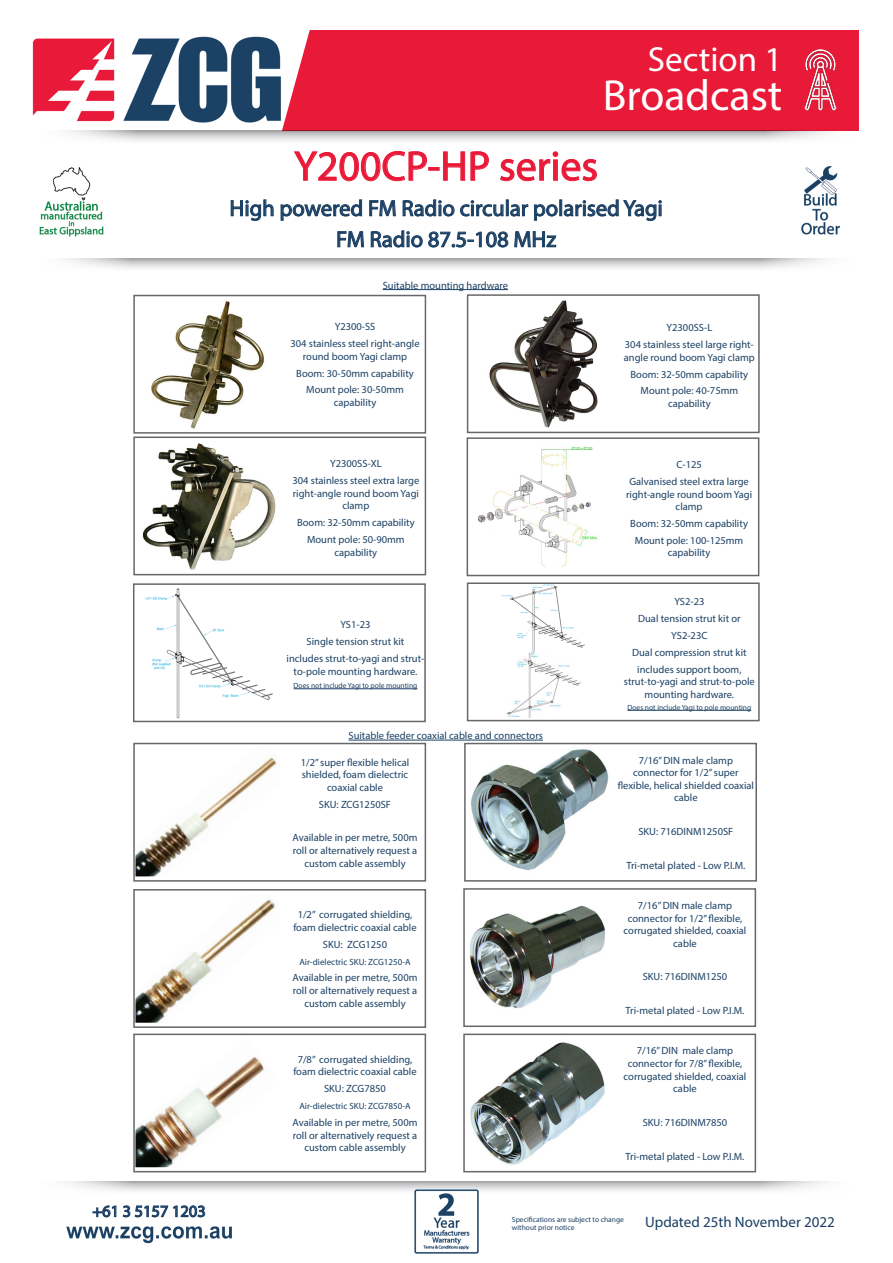
<style>
.page{position:relative;width:893px;height:1263px;background:#fff}
.page>*{position:absolute;margin:0;border:0;box-sizing:border-box;transform-origin:0 0}
.t1{font:43.65px "Myriad Pro";color:#fff}
.t2{font:42px "Myriad Pro";color:#e91938}
.t3{font:34.95px "Myriad Pro";color:#fff}
.t4{font:22.5px "Myriad Pro";color:#1b4064}
.t5{font:16.5px "Myriad Pro";color:#1b4064}
.t6{font:15px "Myriad Pro";color:#1b4064}
.t7{font:10.5px/12.6px "Myriad Pro";color:#1b4064;text-align:center}
.t8{font:9px "Myriad Pro";color:#1b4064}
.t9{font:7.5px "Myriad Pro";color:#1b4064}
</style>
<div class="page">
<img style="left:66px;top:1226px;width:166px;height:17px">
<svg style="left:92px;top:1205px;width:114px;height:13px"></svg>
<svg style="left:64px;top:1181px;width:764px;height:13px"></svg>
<svg style="left:65px;top:259px;width:762px;height:10px"></svg>
<div style="left:273px;top:30px;width:586px;height:101px;background:#e91938"></div>
<svg style="left:68px;top:131px;width:764px;height:10px"></svg>
<svg style="left:230px;top:199px;width:44px;height:22px"></svg>
<svg style="left:280px;top:151px;width:382px;height:97px"></svg>
<img style="left:32px;top:37px;width:250px;height:86px">
<img style="left:414px;top:1190px;width:64px;height:64px">
<img style="left:801px;top:166px;width:39px;height:69px">
<img style="left:785px;top:44px;width:72px;height:72px">
<img style="left:39px;top:167px;width:65px;height:70px">
<div style="left:133px;top:889px;width:293px;height:139px;border:2px solid #67676a"></div>
<div style="left:133px;top:1033px;width:293px;height:139px;border:2px solid #67676a"></div>
<img style="left:135px;top:894px;width:140px;height:129px">
<img style="left:135px;top:1039px;width:129px;height:128px">
<hr style="left:348px;top:740px;width:195px;height:1px;background:#1b4064">
<div style="left:463px;top:888px;width:293px;height:139px;border:2px solid #67676a"></div>
<div style="left:463px;top:1033px;width:293px;height:139px;border:2px solid #67676a"></div>
<img style="left:470px;top:905px;width:135px;height:104px">
<img style="left:470px;top:1042px;width:135px;height:123px">
<div style="left:133px;top:743px;width:293px;height:139px;border:2px solid #67676a"></div>
<img style="left:135px;top:748px;width:142px;height:128px">
<div style="left:464px;top:743px;width:293px;height:139px;border:2px solid #67676a"></div>
<img style="left:466px;top:748px;width:143px;height:128px">
<img style="left:506px;top:651px;width:75px;height:67px">
<img style="left:501px;top:585px;width:84px;height:66px">
<div style="left:133px;top:295px;width:293px;height:139px;border:2px solid #67676a"></div>
<div style="left:467px;top:294px;width:293px;height:139px;border:2px solid #67676a"></div>
<div style="left:467px;top:582px;width:293px;height:139px;border:2px solid #67676a"></div>
<div style="left:133px;top:583px;width:293px;height:139px;border:2px solid #67676a"></div>
<div style="left:133px;top:436px;width:293px;height:139px;border:2px solid #67676a"></div>
<hr style="left:627px;top:710px;width:124px;height:1px;background:#1b4064">
<hr style="left:294px;top:688px;width:123px;height:1px;background:#1b4064">
<img style="left:489px;top:300px;width:109px;height:128px">
<img style="left:145px;top:588px;width:128px;height:130px">
<img style="left:142px;top:443px;width:134px;height:127px">
<img style="left:151px;top:301px;width:113px;height:127px">
<hr style="left:383px;top:289px;width:125px;height:1px;background:#1b4064">
<div style="left:467px;top:437px;width:292px;height:139px;border:2px solid #67676a"></div>
<img style="left:478px;top:446px;width:120px;height:121px">
<p class="t5" style="left:92px;top:1201px;width:115px">+61 3 5157 1203</p>
<p class="t3" style="left:648px;top:38px;width:136px">Section 1</p>
<p class="t1" style="left:603px;top:69px;width:181px">Broadcast</p>
<p class="t2" style="left:294px;top:140px;width:305px">Y200CP-HP series</p>
<p class="t4" style="left:230px;top:194px;width:435px">High powered FM Radio circular polarised Yagi</p>
<p class="t4" style="left:336px;top:225px;width:221px">FM Radio 87.5-108 MHz</p>
<p class="t7" style="left:383px;top:279px;width:127px">Suitable mounting hardware</p>
<p class="t7" style="left:335px;top:320px;width:42px">Y2300-SS</p>
<p class="t7" style="left:290px;top:337px;width:131px">304 stainless steel right-angle round boom Yagi clamp</p>
<p class="t7" style="left:296px;top:367px;width:119px">Boom: 30-50mm capability</p>
<p class="t7" style="left:306px;top:383px;width:99px">Mount pole: 30-50mm capability</p>
<p class="t7" style="left:330px;top:457px;width:53px">Y2300SS-XL</p>
<p class="t7" style="left:292px;top:474px;width:128px">304 stainless steel extra large right-angle round boom Yagi clamp</p>
<p class="t7" style="left:297px;top:516px;width:119px">Boom: 32-50mm capability</p>
<p class="t7" style="left:307px;top:533px;width:99px">Mount pole: 50-90mm capability</p>
<p class="t7" style="left:340px;top:618px;width:32px">YS1-23</p>
<p class="t7" style="left:307px;top:635px;width:99px">Single tension strut kit</p>
<p class="t7" style="left:287px;top:652px;width:139px">includes strut-to-yagi and strut&shy;to-pole mounting hardware.</p>
<p class="t9" style="left:294px;top:681px;width:125px">Does not include Yagi to pole mounting</p>
<p class="t7" style="left:348px;top:729px;width:196px">Suitable feeder coaxial cable and connectors</p>
<p class="t7" style="left:301px;top:756px;width:110px">1/2” super flexible helical shielded, foam dielectric coaxial cable</p>
<p class="t7" style="left:319px;top:798px;width:74px">SKU: ZCG1250SF</p>
<p class="t7" style="left:293px;top:831px;width:126px">Available in per metre, 500m roll or alternatively request a custom cable assembly</p>
<p class="t7" style="left:293px;top:908px;width:125px">1/2” corrugated shielding, foam dielectric coaxial cable</p>
<p class="t7" style="left:323px;top:938px;width:66px">SKU: ZCG1250</p>
<p class="t8" style="left:299px;top:956px;width:113px">Air-dielectric SKU: ZCG1250-A</p>
<p class="t7" style="left:293px;top:971px;width:126px">Available in per metre, 500m roll or alternatively request a custom cable assembly</p>
<p class="t7" style="left:293px;top:1053px;width:125px">7/8” corrugated shielding, foam dielectric coaxial cable</p>
<p class="t7" style="left:324px;top:1082px;width:63px">SKU: ZCG7850</p>
<p class="t8" style="left:299px;top:1100px;width:113px">Air-dielectric SKU: ZCG7850-A</p>
<p class="t7" style="left:293px;top:1116px;width:126px">Available in per metre, 500m roll or alternatively request a custom cable assembly</p>
<p class="t7" style="left:666px;top:321px;width:47px">Y2300SS-L</p>
<p class="t7" style="left:624px;top:338px;width:133px;text-align:left">304 stainless steel large right&shy;angle round boom Yagi clamp</p>
<p class="t7" style="left:631px;top:368px;width:119px">Boom: 32-50mm capability</p>
<p class="t7" style="left:640px;top:384px;width:99px">Mount pole: 40-75mm capability</p>
<p class="t7" style="left:676px;top:458px;width:27px">C-125</p>
<p class="t7" style="left:626px;top:475px;width:128px">Galvanised steel extra large right-angle round boom Yagi clamp</p>
<p class="t7" style="left:630px;top:517px;width:119px">Boom: 32-50mm capability</p>
<p class="t7" style="left:635px;top:534px;width:110px">Mount pole: 100-125mm capability</p>
<p class="t7" style="left:674px;top:595px;width:32px">YS2-23</p>
<p class="t7" style="left:638px;top:612px;width:104px">Dual tension strut kit or</p>
<p class="t7" style="left:671px;top:629px;width:38px">YS2-23C</p>
<p class="t7" style="left:632px;top:646px;width:116px">Dual compression strut kit</p>
<p class="t7" style="left:624px;top:663px;width:133px">includes support boom, strut-to-yagi and strut-to-pole mounting hardware.</p>
<p class="t9" style="left:627px;top:702px;width:125px">Does not include Yagi to pole mounting</p>
<p class="t7" style="left:618px;top:753px;width:138px">7/16” DIN male clamp connector for 1/2” super flexible, helical shielded coaxial cable</p>
<p class="t7" style="left:638px;top:825px;width:96px">SKU: 716DINM1250SF</p>
<p class="t7" style="left:626px;top:859px;width:120px">Tri-metal plated - Low P.I.M.</p>
<p class="t7" style="left:624px;top:899px;width:124px">7/16” DIN male clamp connector for 1/2” flexible, corrugated shielded, coaxial cable</p>
<p class="t7" style="left:643px;top:970px;width:86px">SKU: 716DINM1250</p>
<p class="t7" style="left:625px;top:1004px;width:120px">Tri-metal plated - Low P.I.M.</p>
<p class="t7" style="left:624px;top:1044px;width:124px">7/16” DIN male clamp connector for 7/8” flexible, corrugated shielded, coaxial cable</p>
<p class="t7" style="left:643px;top:1116px;width:86px">SKU: 716DINM7850</p>
<p class="t7" style="left:625px;top:1149px;width:120px">Tri-metal plated - Low P.I.M.</p>
<p class="t9" style="left:512px;top:1214px;width:113px">Specifications are subject to change</p>
<p class="t9" style="left:512px;top:1223px;width:64px">without prior notice</p>
<p class="t6" style="left:645px;top:1213px;width:191px">Updated 25th November 2022</p>
</div>
